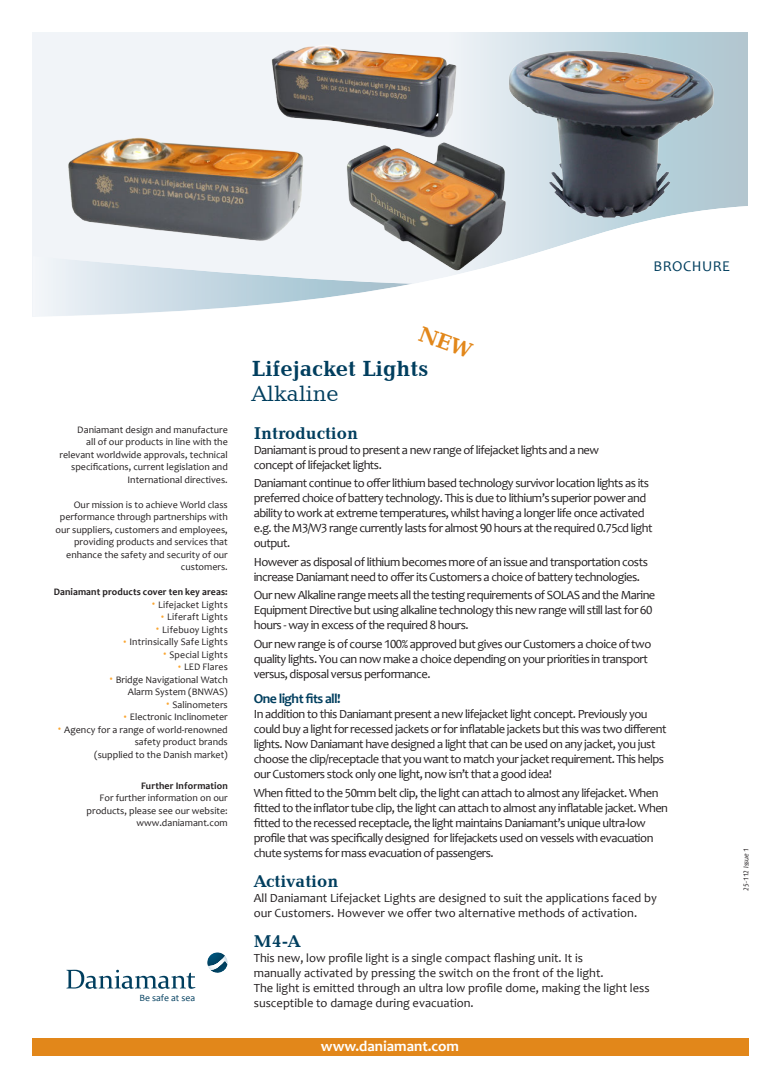
<style>
.page{position:relative;width:780px;height:1088px;background:#fff}
.page>*{position:absolute;margin:0;border:0;box-sizing:border-box;transform-origin:0 0}
.t1{font:700 22.5px "Candida BT";color:#003e5e}
.t2{font:22.5px "Candida BT";color:#003e5e}
.t3{font:700 17.5px "Candida BT";color:#003e5e}
.t4{font:700 15px "Candara";color:#fff}
.t5{font:15px "Candara";letter-spacing:.025em;color:#003e5e}
.t6{font:700 13.75px "Candara";letter-spacing:-.04em;color:#003e5e}
.t7{font:12.5px/15px "Candara";letter-spacing:-.04em;color:#231f20}
.t8{font:12.5px/15px "Candara";color:#231f20}
.t9{font:10px/12.5px "Candara";color:#231f20;text-align:right}
.t10{font:10px "Candara";letter-spacing:.02em;color:#231f20}
.t11{font:700 10px "Candara";letter-spacing:.01em;color:#231f20}
.t12{font:10px "Candara";letter-spacing:.025em;color:#231f20}
.t13{font:9.62px "Candara";color:#003e5e}
.t14{font:italic 7.5px "Candara";color:#231f20}
.s1{font-size:7.5px;color:#faa633}
</style>
<div class="page">
<div style="left:32px;top:1038px;width:716px;height:18px;background:#e2871a"></div>
<svg style="left:66px;top:970px;width:129px;height:19px"></svg>
<svg style="left:207px;top:952px;width:21px;height:21px"></svg>
<svg style="left:32px;top:32px;width:716px;height:285px;fill:#f1f4f8"></svg>
<img style="left:65px;top:132px;width:244px;height:114px">
<img style="left:263px;top:42px;width:202px;height:99px">
<img style="left:502px;top:45px;width:216px;height:184px">
<svg style="left:33px;top:256px;width:380px;height:61px"></svg>
<img style="left:336px;top:137px;width:177px;height:137px">
<p class="t5" style="left:653px;top:256px;width:78px">BROCHURE</p>
<p class="t9" style="left:59px;top:424px;width:170px">Daniamant design and manufacture<br>all of our products in line with the relevant worldwide approvals, technical specifications, current legislation and International directives.</p>
<p class="t9" style="left:55px;top:499px;width:174px">Our mission is to achieve World class performance through partnerships with our suppliers, customers and employees, providing products and services that enhance the safety and security of our customers.</p>
<p class="t11" style="left:54px;top:588px;width:175px">Daniamant products cover ten key areas:</p>
<p class="t10" style="left:151px;top:600px;width:78px"><span class="s1">•</span> Lifejacket Lights</p>
<p class="t12" style="left:160px;top:613px;width:69px"><span class="s1">•</span> Liferaft Lights</p>
<p class="t10" style="left:155px;top:625px;width:74px"><span class="s1">•</span> Lifebuoy Lights</p>
<p class="t10" style="left:122px;top:638px;width:107px"><span class="s1">•</span> Intrinsically Safe Lights</p>
<p class="t9" style="left:162px;top:649px;width:67px"><span class="s1">•</span> Special Lights</p>
<p class="t9" style="left:177px;top:661px;width:52px"><span class="s1">•</span> LED Flares</p>
<p class="t9" style="left:109px;top:674px;width:120px"><span class="s1">•</span> Bridge Navigational Watch<br>Alarm System (BNWAS)</p>
<p class="t9" style="left:165px;top:699px;width:64px"><span class="s1">•</span> Salinometers</p>
<p class="t9" style="left:123px;top:711px;width:106px"><span class="s1">•</span> Electronic Inclinometer</p>
<p class="t9" style="left:57px;top:724px;width:172px"><span class="s1">•</span> Agency for a range of world-renowned safety product brands<br>(supplied to the Danish market)</p>
<p class="t11" style="left:141px;top:782px;width:88px">Further Information</p>
<p class="t9" style="left:87px;top:792px;width:143px">For further information on our products, please see our website: www.daniamant.com</p>
<p class="t13" style="left:139px;top:992px;width:57px">Be safe at sea</p>
<h1 class="t1" style="left:251px;top:360px;width:178px">Lifejacket Lights</h1>
<h1 class="t2" style="left:251px;top:385px;width:89px">Alkaline</h1>
<h2 class="t3" style="left:254px;top:426px;width:106px">Introduction</h2>
<p class="t7" style="left:254px;top:443px;width:347px">Daniamant is proud to present a new range of lifejacket lights and a new concept of lifejacket lights.</p>
<p class="t7" style="left:254px;top:475px;width:400px">Daniamant continue to offer lithium based technology survivor location lights as its preferred choice of battery technology. This is due to lithium’s superior power and ability to work at extreme temperatures, whilst having a longer life once activated e.g. the M3/W3 range currently lasts for almost 90 hours at the required 0.75cd light output.</p>
<p class="t7" style="left:254px;top:555px;width:395px">However as disposal of lithium becomes more of an issue and transportation costs increase Daniamant need to offer its Customers a choice of battery technologies.</p>
<p class="t7" style="left:254px;top:587px;width:403px">Our new Alkaline range meets all the testing requirements of SOLAS and the Marine<br>Equipment Directive but using alkaline technology this new range will still last for 60 hours - way in excess of the required 8 hours.</p>
<p class="t7" style="left:254px;top:636px;width:399px">Our new range is of course 100% approved but gives our Customers a choice of two quality lights. You can now make a choice depending on your priorities in transport versus, disposal versus performance.</p>
<p class="t6" style="left:254px;top:690px;width:88px">One light fits all!</p>
<p class="t7" style="left:254px;top:708px;width:414px">In addition to this Daniamant present a new lifejacket light concept. Previously you could buy a light for recessed jackets or for inflatable jackets but this was two different lights. Now Daniamant have designed a light that can be used on any jacket, you just choose the clip/receptacle that you want to match your jacket requirement. This helps our Customers stock only one light, now isn’t that a good idea!</p>
<p class="t7" style="left:254px;top:785px;width:416px">When fitted to the 50mm belt clip, the light can attach to almost any lifejacket. When fitted to the inflator tube clip, the light can attach to almost any inflatable jacket. When fitted to the recessed receptacle, the light maintains Daniamant’s unique ultra-low profile that was specifically designed for lifejackets used on vessels with evacuation chute systems for mass evacuation of passengers.</p>
<h2 class="t3" style="left:254px;top:875px;width:86px">Activation</h2>
<p class="t8" style="left:254px;top:891px;width:404px">All Daniamant Lifejacket Lights are designed to suit the applications faced by our Customers. However we offer two alternative methods of activation.</p>
<h2 class="t3" style="left:254px;top:935px;width:49px">M4-A</h2>
<p class="t8" style="left:254px;top:950px;width:397px">This new, low profile light is a single compact flashing unit. It is<br>manually activated by pressing the switch on the front of the light.<br>The light is emitted through an ultra low profile dome, making the light less susceptible to damage during evacuation.</p>
<p class="t4" style="left:321px;top:1041px;width:140px">www.daniamant.com</p>
<p class="t14" style="left:741px;top:890px;width:44px;rotate:-90deg">25-112 Issue 1</p>
</div>
